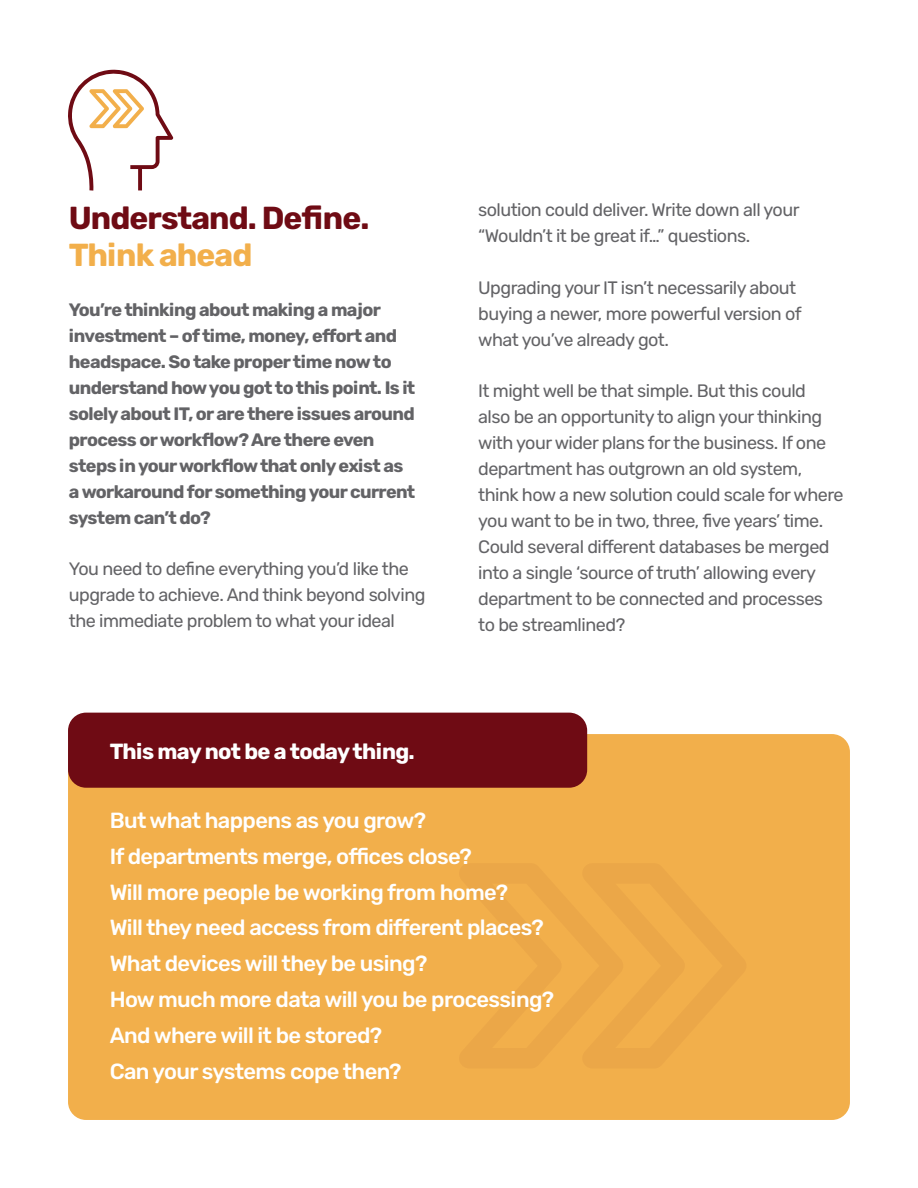
<style>
.page{position:relative;width:918px;height:1188px;background:#fff}
.page>*{position:absolute;margin:0;border:0;box-sizing:border-box;transform-origin:0 0}
.t1{font:700 31.8px "Rubik";letter-spacing:-.03em;color:#6f0b14}
.t2{font:700 31.8px "Rubik";letter-spacing:-.03em;color:#f2af4b}
.t3{font:500 21.9px/35.8px "Rubik";letter-spacing:-.03em;color:#fff}
.t4{font:700 21.9px "Rubik";letter-spacing:-.03em;color:#fff}
.t5{font:18px/26px "Rubik";letter-spacing:-.03em;color:#636366}
.t6{font:700 18px/26px "Rubik";letter-spacing:-.035em;color:#636366}
</style>
<div class="page">
<div style="left:68px;top:734px;width:782px;height:386px;background:#f2af4b;border-radius:18px"></div>
<div style="left:68px;top:713px;width:519px;height:75px;background:#6f0b14;border-radius:18px"></div>
<svg style="left:68px;top:69px;width:105px;height:122px"></svg>
<h1 class="t1" style="left:69px;top:200px;width:302px">Understand. Define.</h1>
<h1 class="t2" style="left:69px;top:238px;width:185px">Think ahead</h1>
<p class="t6" style="left:69px;top:297px;width:348px">You’re thinking about making a major investment – of time, money, effort and headspace. So take proper time now to understand how you got to this point. Is it solely about IT, or are there issues around process or workflow? Are there even steps in your workflow that only exist as a workaround for something your current system can’t do?</p>
<p class="t5" style="left:69px;top:557px;width:358px">You need to define everything you’d like the upgrade to achieve. And think beyond solving the immediate problem to what your ideal</p>
<p class="t4" style="left:110px;top:739px;width:307px">This may not be a today thing.</p>
<p class="t5" style="left:478px;top:197px;width:323px">solution could deliver. Write down all your “Wouldn’t it be great if…” questions.</p>
<p class="t5" style="left:478px;top:275px;width:325px">Upgrading your IT isn’t necessarily about buying a newer, more powerful version of what you’ve already got.</p>
<p class="t5" style="left:478px;top:379px;width:367px">It might well be that simple. But this could<br>also be an opportunity to align your thinking with your wider plans for the business. If one department has outgrown an old system, think how a new solution could scale for where you want to be in two, three, five years’ time.<br>Could several different databases be merged into a single ‘source of truth’ allowing every department to be connected and processes to be streamlined?</p>
<p class="t3" style="left:110px;top:803px;width:446px">But what happens as you grow?<br>If departments merge, offices close?<br>Will more people be working from home?<br>Will they need access from different places?<br>What devices will they be using?<br>How much more data will you be processing?<br>And where will it be stored?<br>Can your systems cope then?</p>
</div>
